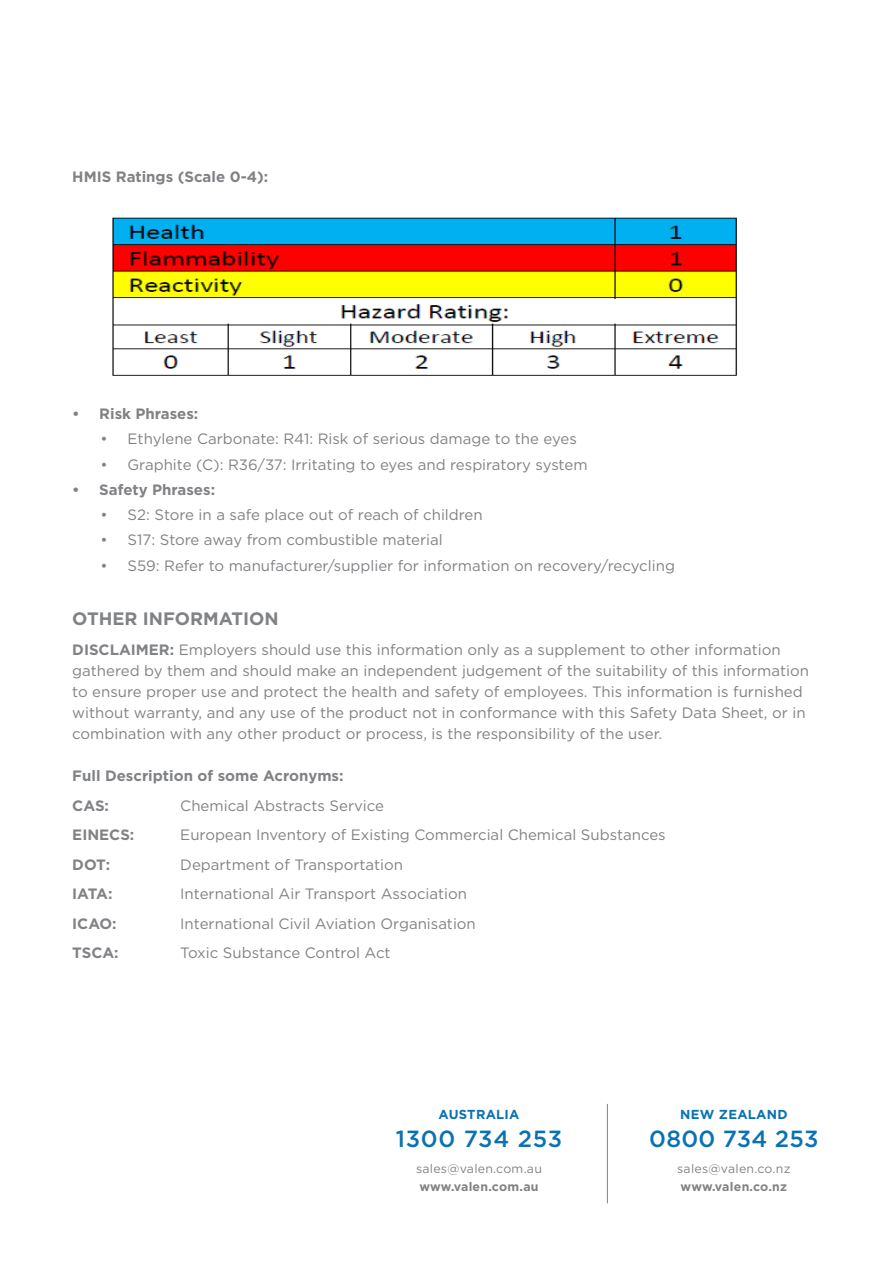
<style>
.page{position:relative;width:893px;height:1263px;background:#fff}
.page>*{position:absolute;margin:0;border:0;box-sizing:border-box;transform-origin:0 0}
.t1{font:500 23.4px "Gotham";letter-spacing:.03em;color:#0a72b3}
.t2{font:500 23.4px "Gotham";letter-spacing:.01em;color:#0a72b3}
.t3{font:700 18px "Gotham";color:#808285}
.t4{font:15px/21px "Gotham";color:#808285}
.t5{font:700 15px "Gotham";color:#808285}
.t6{font:700 13.05px "Gotham";letter-spacing:.02em;color:#0a72b3}
.t7{font:12.3px "Gotham";letter-spacing:.02em;color:#808285}
.t8{font:700 12.3px "Gotham";letter-spacing:.02em;color:#808285}
.s1{font-weight:700}
</style>
<div class="page">
<img style="left:112px;top:217px;width:625px;height:159px">
<hr style="left:607px;top:1104px;width:1px;height:99px;background:#808285">
<p class="t5" style="left:72px;top:167px;width:197px">HMIS Ratings (Scale 0-4):</p>
<p class="t5" style="left:72px;top:404px;width:128px">• Risk Phrases:</p>
<p class="t4" style="left:101px;top:428px;width:478px">• Ethylene Carbonate: R41: Risk of serious damage to the eyes</p>
<p class="t4" style="left:101px;top:454px;width:489px">• Graphite (C): R36/37: Irritating to eyes and respiratory system</p>
<p class="t5" style="left:72px;top:480px;width:144px">• Safety Phrases:</p>
<p class="t4" style="left:101px;top:504px;width:384px">• S2: Store in a safe place out of reach of children</p>
<p class="t4" style="left:101px;top:529px;width:344px">• S17: Store away from combustible material</p>
<p class="t4" style="left:101px;top:555px;width:576px">• S59: Refer to manufacturer/supplier for information on recovery/recycling</p>
<p class="t3" style="left:72px;top:607px;width:208px">OTHER INFORMATION</p>
<p class="t4" style="left:72px;top:639px;width:738px"><span class="s1">DISCLAIMER:</span> Employers should use this information only as a supplement to other information gathered by them and should make an independent judgement of the suitability of this information to ensure proper use and protect the health and safety of employees. This information is furnished without warranty, and any use of the product not in conformance with this Safety Data Sheet, or in combination with any other product or process, is the responsibility of the user.</p>
<p class="t5" style="left:72px;top:766px;width:273px">Full Description of some Acronyms:</p>
<p class="t5" style="left:72px;top:795px;width:38px">CAS:</p>
<p class="t4" style="left:180px;top:794px;width:205px">Chemical Abstracts Service</p>
<p class="t5" style="left:72px;top:825px;width:64px">EINECS:</p>
<p class="t4" style="left:180px;top:824px;width:487px">European Inventory of Existing Commercial Chemical Substances</p>
<p class="t5" style="left:72px;top:854px;width:40px">DOT:</p>
<p class="t4" style="left:180px;top:853px;width:224px">Department of Transportation</p>
<p class="t5" style="left:72px;top:884px;width:42px">IATA:</p>
<p class="t4" style="left:180px;top:883px;width:288px">International Air Transport Association</p>
<p class="t5" style="left:72px;top:913px;width:46px">ICAO:</p>
<p class="t4" style="left:180px;top:912px;width:297px">International Civil Aviation Organisation</p>
<p class="t5" style="left:72px;top:943px;width:48px">TSCA:</p>
<p class="t4" style="left:180px;top:942px;width:212px">Toxic Substance Control Act</p>
<p class="t6" style="left:438px;top:1106px;width:83px">AUSTRALIA</p>
<p class="t1" style="left:396px;top:1123px;width:168px">1300 734 253</p>
<p class="t7" style="left:416px;top:1160px;width:127px">sales@valen.com.au</p>
<p class="t8" style="left:419px;top:1178px;width:121px">www.valen.com.au</p>
<p class="t6" style="left:680px;top:1106px;width:109px">NEW ZEALAND</p>
<p class="t2" style="left:649px;top:1123px;width:171px">0800 734 253</p>
<p class="t7" style="left:677px;top:1160px;width:115px">sales@valen.co.nz</p>
<p class="t8" style="left:681px;top:1178px;width:108px">www.valen.co.nz</p>
</div>
